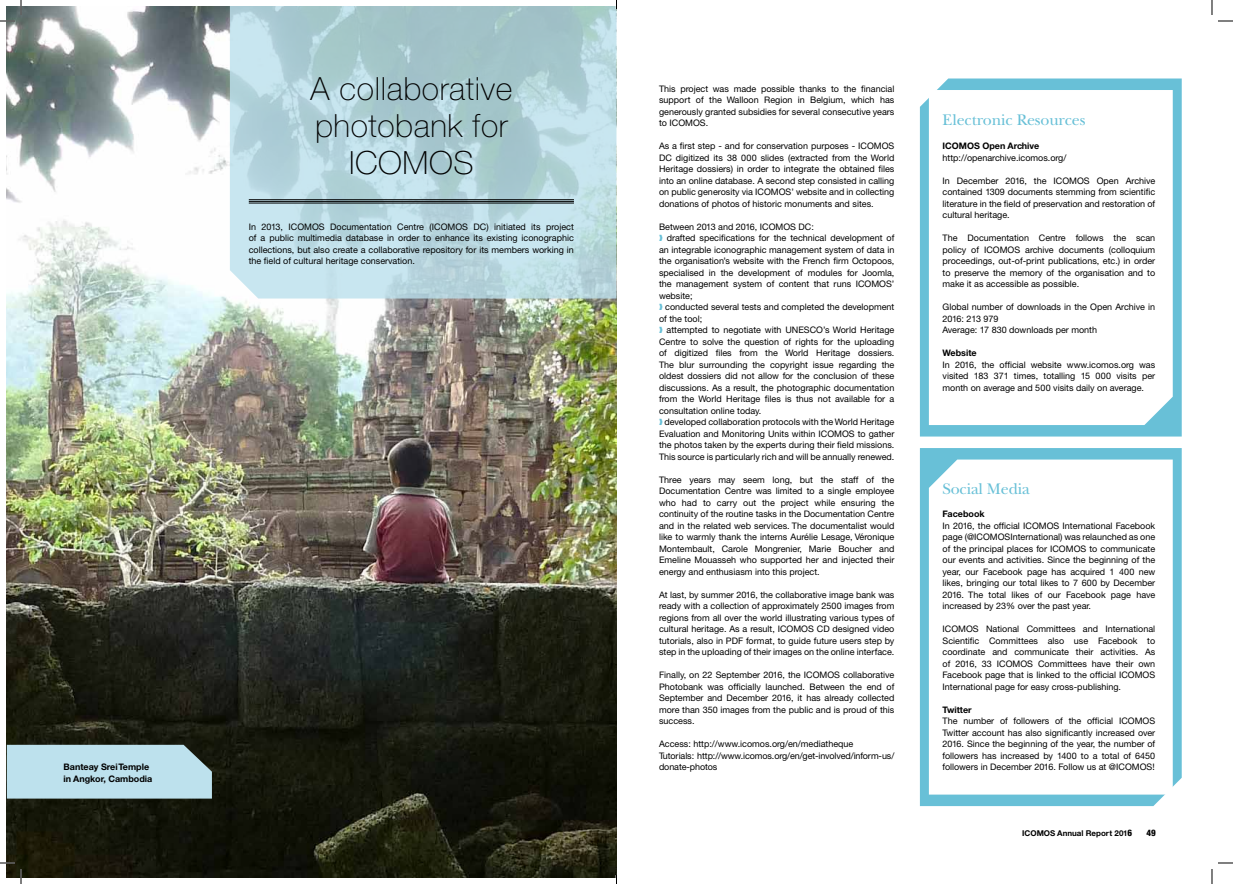
<style>
.page{position:relative;width:1233px;height:884px;background:#fff}
.page>*{position:absolute;margin:0;border:0;box-sizing:border-box;transform-origin:0 0}
.t1{font:100 32px/37px "Helvetica Neue";letter-spacing:.02em;color:#000;text-align:center}
.t2{font:16px "New Baskerville";letter-spacing:-.01em;color:#68c0d7}
.t3{font:9px/11.5px "Helvetica Neue CE";color:#000;text-align:justify}
.t4{font:700 9px "Helvetica Neue CE";color:#000}
.t5{font:800 condensed 9px "Helvetica Neue";color:#000}
.t6{font:700 8px "Helvetica Neue CE";color:#000}
.s1{color:#68c0d7}
.s2{font-family:"Helvetica Neue";font-weight:800;font-stretch:condensed;font-size:9px}
</style>
<div class="page">
<img style="left:7px;top:7px;width:609px;height:870px">
<svg style="left:230px;top:7px;width:386px;height:292px;background:#b5d4dc"></svg>
<hr style="left:249px;top:199px;width:325px;height:1px;background:#000">
<hr style="left:249px;top:201px;width:325px;height:1px;background:#000">
<hr style="left:249px;top:203px;width:325px;height:1px;background:#000">
<div style="left:7px;top:745px;width:205px;height:54px;background:#bde1ed"></div>
<svg style="left:920px;top:79px;width:261px;height:357px;background:#72c4d9"></svg>
<svg style="left:920px;top:448px;width:261px;height:358px;background:#77c6db"></svg>
<svg style="left:929px;top:90px;width:243px;height:335px"></svg>
<svg style="left:929px;top:459px;width:243px;height:335px"></svg>
<svg style="left:1218px;top:20px;width:15px;height:2px"></svg>
<svg style="left:1218px;top:862px;width:15px;height:2px"></svg>
<svg style="left:0;top:0;width:22px;height:22px"></svg>
<svg style="left:0;top:862px;width:22px;height:22px"></svg>
<svg style="left:1211px;top:0;width:1px;height:15px"></svg>
<svg style="left:1211px;top:869px;width:1px;height:15px"></svg>
<h1 class="t1" style="left:310px;top:70px;width:203px">A collaborative photobank for<br>ICOMOS</h1>
<p class="t3" style="left:249px;top:221px;width:327px">In 2013, ICOMOS Documentation Centre (ICOMOS DC) initiated its project of a public multimedia database in order to enhance its existing iconographic collections, but also create a collaborative repository for its members working in the field of cultural heritage conservation.</p>
<p class="t3" style="left:659px;top:83px;width:237px">This project was made possible thanks to the financial support of the Walloon Region in Belgium, which has generously granted subsidies for several consecutive years to ICOMOS.</p>
<p class="t3" style="left:659px;top:140px;width:237px">As a first step - and for conservation purposes - ICOMOS DC digitized its 38 000 slides (extracted from the World Heritage dossiers) in order to integrate the obtained files into an online database. A second step consisted in calling on public generosity via ICOMOS’ website and in collecting donations of photos of historic monuments and sites.</p>
<p class="t3" style="left:659px;top:221px;width:237px;text-align:left">Between 2013 and 2016, ICOMOS DC:<br><span class="s1">❱</span> drafted specifications for the technical development of an integrable iconographic management system of data in the organisation’s website with the French firm Octopoos, specialised in the development of modules for Joomla, the management system of content that runs ICOMOS’ website;<br><span class="s1">❱</span> conducted several tests and completed the development of the tool;<br><span class="s1">❱</span> attempted to negotiate with UNESCO’s World Heritage Centre to solve the question of rights for the uploading of digitized files from the World Heritage dossiers.<br>The blur surrounding the copyright issue regarding the oldest dossiers did not allow for the conclusion of these discussions. As a result, the photographic documentation from the World Heritage files is thus not available for a consultation online today.<br><span class="s1">❱</span> developed collaboration protocols with the World Heritage Evaluation and Monitoring Units within ICOMOS to gather the photos taken by the experts during their field missions.<br>This source is particularly rich and will be annually renewed.</p>
<p class="t3" style="left:659px;top:474px;width:237px">Three years may seem long, but the staff of the Documentation Centre was limited to a single employee who had to carry out the project while ensuring the continuity of the routine tasks in the Documentation Centre and in the related web services. The documentalist would like to warmly thank the interns Aurélie Lesage, Véronique Montembault, Carole Mongrenier, Marie Boucher and Emeline Mouasseh who supported her and injected their energy and enthusiasm into this project.</p>
<p class="t3" style="left:659px;top:589px;width:237px">At last, by summer 2016, the collaborative image bank was ready with a collection of approximately 2500 images from regions from all over the world illustrating various types of cultural heritage. As a result, ICOMOS CD designed video tutorials, also in PDF format, to guide future users step by step in the uploading of their images on the online interface.</p>
<p class="t3" style="left:659px;top:669px;width:237px">Finally, on 22 September 2016, the ICOMOS collaborative Photobank was officially launched. Between the end of September and December 2016, it has already collected more than 350 images from the public and is proud of this success.</p>
<p class="t3" style="left:659px;top:738px;width:237px">Access: http://www.icomos.org/en/mediatheque<br>Tutorials: http://www.icomos.org/en/get-involved/inform-us/</p>
<p class="t4" style="left:64px;top:761px;width:87px">Banteay Srei Temple</p>
<p class="t3" style="left:659px;top:761px;width:60px">donate-photos</p>
<p class="t4" style="left:64px;top:773px;width:90px">in Angkor, Cambodia</p>
<h2 class="t2" style="left:942px;top:110px;width:144px">Electronic Resources</h2>
<p class="t4" style="left:942px;top:140px;width:98px">ICOMOS Open Archive</p>
<p class="t3" style="left:942px;top:152px;width:125px">http://openarchive.icomos.org/</p>
<p class="t3" style="left:942px;top:175px;width:214px">In December 2016, the ICOMOS Open Archive contained 1309 documents stemming from scientific literature in the field of preservation and restoration of cultural heritage.</p>
<p class="t3" style="left:942px;top:232px;width:214px">The Documentation Centre follows the scan policy of ICOMOS archive documents (colloquium proceedings, out-of-print publications, etc.) in order to preserve the memory of the organisation and to make it as accessible as possible.</p>
<p class="t3" style="left:942px;top:301px;width:214px;text-align:left">Global number of downloads in the Open Archive in<br>2016: 213 979<br>Average: 17 830 downloads per month</p>
<p class="t4" style="left:942px;top:347px;width:36px">Website</p>
<p class="t3" style="left:942px;top:359px;width:214px">In 2016, the official website www.icomos.org was visited 183 371 times, totalling 15 000 visits per month on average and 500 visits daily on average.</p>
<h2 class="t2" style="left:942px;top:479px;width:89px">Social Media</h2>
<p class="t4" style="left:942px;top:508px;width:44px">Facebook</p>
<p class="t3" style="left:942px;top:520px;width:214px">In 2016, the official ICOMOS International Facebook page (@ICOMOSInternational) was relaunched as one of the principal places for ICOMOS to communicate our events and activities. Since the beginning of the year, our Facebook page has acquired 1 400 new likes, bringing our total likes to 7 600 by December 2016. The total likes of our Facebook page have increased by 23% over the past year.</p>
<p class="t3" style="left:942px;top:623px;width:214px">ICOMOS National Committees and International Scientific Committees also use Facebook to coordinate and communicate their activities. As of 2016, 33 ICOMOS Committees have their own Facebook page that is linked to the official ICOMOS International page for easy cross-publishing.</p>
<p class="t4" style="left:942px;top:704px;width:31px">Twitter</p>
<p class="t3" style="left:942px;top:715px;width:214px">The number of followers of the official ICOMOS Twitter account has also significantly increased over 2016. Since the beginning of the year, the number of followers has increased by 1400 to a total of 6450 followers in December 2016. Follow us at @ICOMOS!</p>
<p class="t6" style="left:1022px;top:828px;width:112px">ICOMOS Annual Report 201<span class="s2">6</span></p>
<p class="t5" style="left:1146px;top:827px;width:11px">49</p>
</div>
